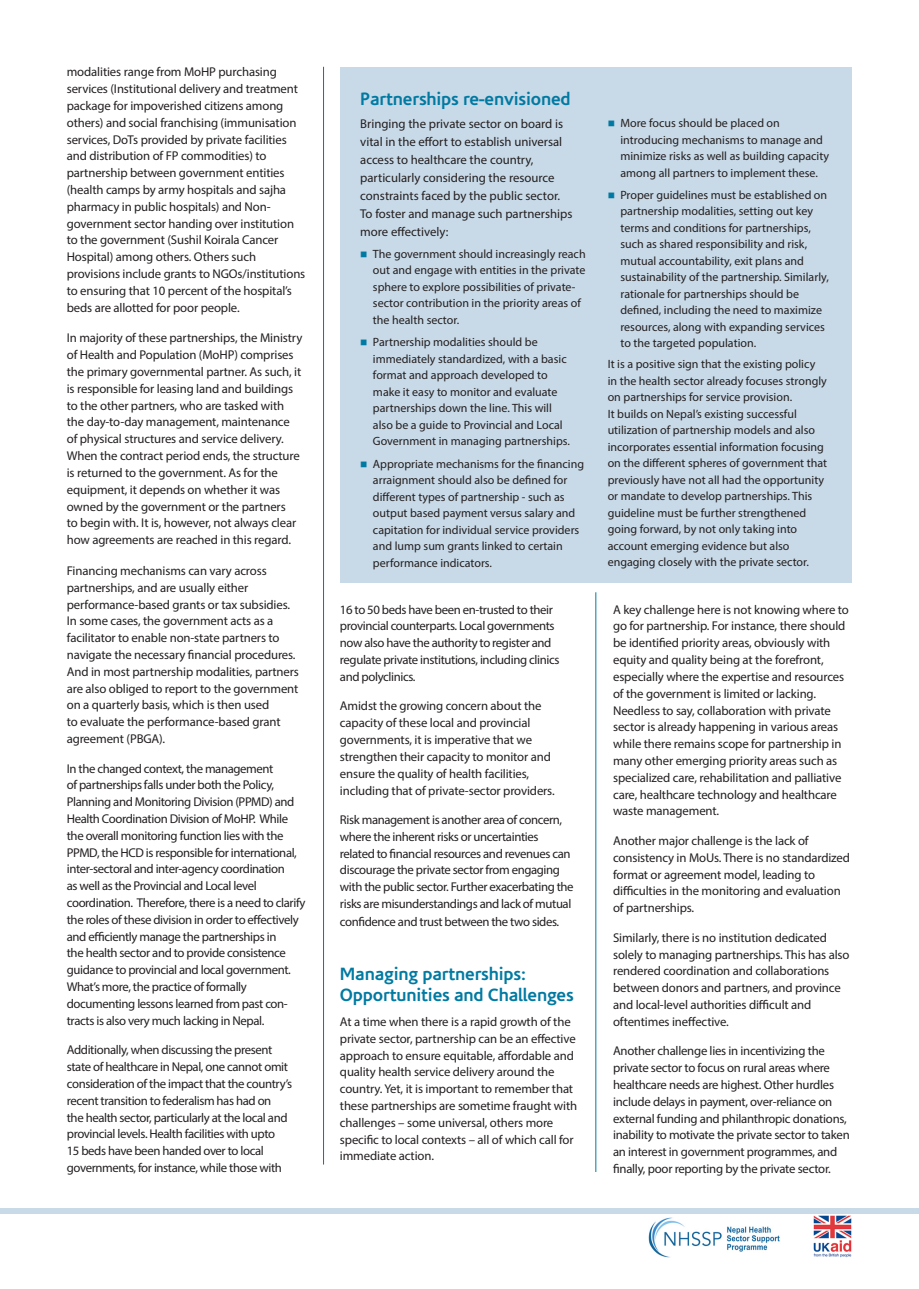
<style>
.page{position:relative;width:919px;height:1289px;background:#fff}
.page>*{position:absolute;margin:0;border:0;box-sizing:border-box;transform-origin:0 0}
.Strap{font:700 18px/21px "Corisande";letter-spacing:-.01em;color:#007aa2}
.Bodytext-2{font:12.75px/16.8px "Myriad Pro";letter-spacing:-.01em;color:#231f20}
.Bodytext-2-2{font:12.75px/16.8px "Myriad Pro";letter-spacing:-.03em;color:#231f20}
.Bodytext-2-3{font:12px/16.5px "Myriad Pro";color:#231f20}
.s1{color:#007aa2}
</style>
<div class="page">
<div style="left:0;top:1208px;width:918px;height:5px;background:#c8d9e7"></div>
<div style="left:339px;top:68px;width:512px;height:515px;background:#c8d9e7"></div>
<hr style="left:323px;top:67px;width:1px;height:1097px;background:#007aa2">
<hr style="left:595px;top:592px;width:1px;height:579px;background:#007aa2">
<img style="left:648px;top:1217px;width:132px;height:39px">
<img style="left:813px;top:1215px;width:39px;height:43px">
<p class="Bodytext-2" style="left:67px;top:63px;width:240px">modalities range from MoHP purchasing services (Institutional delivery and treatment package for impoverished citizens among others) and social franchising (immunisation services, DoTs provided by private facilities and distribution of FP commodities) to partnership between government entities (health camps by army hospitals and sajha pharmacy in public hospitals) and Non&shy;government sector handing over institution to the government (Sushil Koirala Cancer Hospital) among others. Others such provisions include grants to NGOs/institutions to ensuring that 10 percent of the hospital’s beds are allotted for poor people.</p>
<p class="Bodytext-2" style="left:67px;top:329px;width:237px">In majority of these partnerships, the Ministry of Health and Population (MoHP) comprises the primary governmental partner. As such, it is responsible for leasing land and buildings to the other partners, who are tasked with the day-to-day management, maintenance of physical structures and service delivery.<br>When the contract period ends, the structure is returned to the government. As for the equipment, it depends on whether it was owned by the government or the partners<br>to begin with. It is, however, not always clear how agreements are reached in this regard.</p>
<p class="Bodytext-2" style="left:67px;top:562px;width:233px">Financing mechanisms can vary across partnerships, and are usually either performance-based grants or tax subsidies.<br>In some cases, the government acts as a facilitator to enable non-state partners to navigate the necessary financial procedures.<br>And in most partnership modalities, partners are also obliged to report to the government on a quarterly basis, which is then used<br>to evaluate the performance-based grant agreement (PBGA).</p>
<p class="Bodytext-2-2" style="left:67px;top:759px;width:240px">In the changed context, the management<br>of partnerships falls under both the Policy, Planning and Monitoring Division (PPMD) and Health Coordination Division of MoHP. While the overall monitoring function lies with the PPMD, the HCD is responsible for international, inter-sectoral and inter-agency coordination<br>as well as the Provincial and Local level coordination. Therefore, there is a need to clarify the roles of these division in order to effectively and efficiently manage the partnerships in<br>the health sector and to provide consistence guidance to provincial and local government.<br>What’s more, the practice of formally documenting lessons learned from past con&shy;tracts is also very much lacking in Nepal.</p>
<p class="Bodytext-2-2" style="left:67px;top:1041px;width:227px">Additionally, when discussing the present state of healthcare in Nepal, one cannot omit consideration of the impact that the country’s recent transition to federalism has had on<br>the health sector, particularly at the local and provincial levels. Health facilities with upto<br>15 beds have been handed over to local governments, for instance, while those with</p>
<p class="Strap" style="left:360px;top:88px;width:212px">Partnerships re-envisioned</p>
<p class="Bodytext-2" style="left:360px;top:114px;width:214px;line-height:18px">Bringing the private sector on board is vital in the effort to establish universal access to healthcare the country, particularly considering the resource constraints faced by the public sector.<br>To foster and manage such partnerships more effectively:</p>
<p class="Bodytext-2-3" style="left:373px;top:245px;width:214px;text-indent:-13px"><span class="s1">■</span> The government should increasingly reach out and engage with entities in the private sphere to explore possibilities of private&shy;sector contribution in the priority areas of the health sector.</p>
<p class="Bodytext-2-3" style="left:373px;top:334px;width:198px;text-indent:-13px"><span class="s1">■</span> Partnership modalities should be immediately standardized, with a basic format and approach developed to make it easy to monitor and evaluate partnerships down the line. This will also be a guide to Provincial and Local Government in managing partnerships.</p>
<p class="Bodytext-2-3" style="left:373px;top:455px;width:213px;text-indent:-13px"><span class="s1">■</span> Appropriate mechanisms for the financing arraignment should also be defined for different types of partnership - such as output based payment versus salary and capitation for individual service providers and lump sum grants linked to certain performance indicators.</p>
<p class="Bodytext-2-2" style="left:340px;top:600px;width:221px">16 to 50 beds have been en-trusted to their provincial counterparts. Local governments now also have the authority to register and regulate private institutions, including clinics and polyclinics.</p>
<p class="Bodytext-2" style="left:340px;top:697px;width:216px">Amidst the growing concern about the capacity of these local and provincial governments, it is imperative that we strengthen their capacity to monitor and ensure the quality of health facilities, including that of private-sector providers.</p>
<p class="Bodytext-2-2" style="left:340px;top:811px;width:235px">Risk management is another area of concern, where the inherent risks or uncertainties related to financial resources and revenues can discourage the private sector from engaging with the public sector. Further exacerbating the risks are misunderstandings and lack of mutual</p>
<p class="Bodytext-2-2" style="left:340px;top:913px;width:221px">confidence and trust between the two sides.</p>
<p class="Strap" style="left:340px;top:963px;width:235px">Managing partnerships:<br>Opportunities and Challenges</p>
<p class="Bodytext-2" style="left:340px;top:1013px;width:239px">At a time when there is a rapid growth of the private sector, partnership can be an effective approach to ensure equitable, affordable and quality health service delivery around the country. Yet, it is important to remember that these partnerships are sometime fraught with challenges – some universal, others more specific to local contexts – all of which call for immediate action.</p>
<p class="Bodytext-2-3" style="left:620px;top:115px;width:210px;text-indent:-13px"><span class="s1">■</span> More focus should be placed on introducing mechanisms to manage and minimize risks as well as building capacity among all partners to implement these.</p>
<p class="Bodytext-2-3" style="left:620px;top:186px;width:210px;text-indent:-13px"><span class="s1">■</span> Proper guidelines must be established on partnership modalities, setting out key terms and conditions for partnerships, such as shared responsibility and risk, mutual accountability, exit plans and sustainability of the partnership. Similarly, rationale for partnerships should be defined, including the need to maximize resources, along with expanding services to the targeted population.</p>
<p class="Bodytext-2-3" style="left:607px;top:356px;width:221px">It is a positive sign that the existing policy in the health sector already focuses strongly on partnerships for service provision.<br>It builds on Nepal’s existing successful utilization of partnership models and also incorporates essential information focusing on the different spheres of government that previously have not all had the opportunity or mandate to develop partnerships. This guideline must be further strengthened going forward, by not only taking into account emerging evidence but also engaging closely with the private sector.</p>
<p class="Bodytext-2" style="left:613px;top:600px;width:237px">A key challenge here is not knowing where to go for partnership. For instance, there should be identified priority areas, obviously with equity and quality being at the forefront, especially where the expertise and resources of the government is limited or lacking.<br>Needless to say, collaboration with private sector is already happening in various areas while there remains scope for partnership in many other emerging priority areas such as specialized care, rehabilitation and palliative care, healthcare technology and healthcare waste management.</p>
<p class="Bodytext-2" style="left:613px;top:832px;width:238px">Another major challenge is the lack of consistency in MoUs. There is no standardized format or agreement model, leading to difficulties in the monitoring and evaluation of partnerships.</p>
<p class="Bodytext-2" style="left:613px;top:928px;width:238px">Similarly, there is no institution dedicated solely to managing partnerships. This has also rendered coordination and collaborations between donors and partners, and province and local-level authorities difficult and oftentimes ineffective.</p>
<p class="Bodytext-2" style="left:613px;top:1042px;width:238px">Another challenge lies in incentivizing the private sector to focus on rural areas where healthcare needs are highest. Other hurdles include delays in payment, over-reliance on external funding and philanthropic donations, inability to motivate the private sector to taken an interest in government programmes, and finally, poor reporting by the private sector.</p>
</div>
